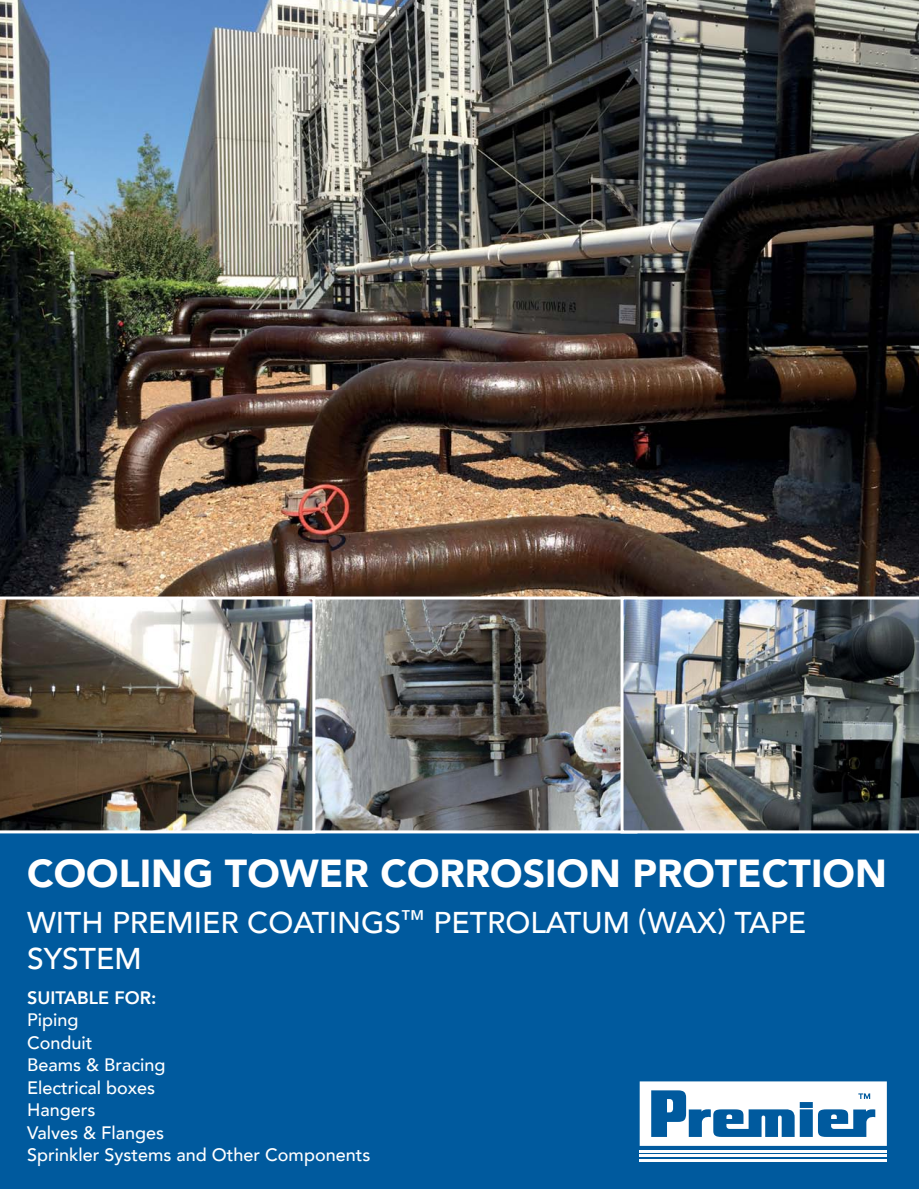
<style>
.page{position:relative;width:919px;height:1189px;background:#fff}
.page>*{position:absolute;margin:0;border:0;box-sizing:border-box;transform-origin:0 0}
.t1{font:900 39px "Avenir";color:#fff}
.t2{font:500 30px/36px "Avenir";color:#fff}
.t3{font:500 18px/22.5px "Avenir";color:#fff}
.t4{font:800 18px "Avenir";color:#fff}
</style>
<div class="page">
<div style="left:0;top:833px;width:918px;height:356px;background:#005a9e"></div>
<img style="left:0;top:0;width:918px;height:596px">
<img style="left:315px;top:600px;width:305px;height:229px">
<div style="left:252px;top:596px;width:385px;height:237px;border:3px solid #fff"></div>
<img style="left:620px;top:596px;width:298px;height:237px">
<img style="left:0;top:596px;width:315px;height:237px">
<hr style="left:639px;top:1150px;width:247px;height:2px;background:#fff">
<hr style="left:639px;top:1155px;width:247px;height:2px;background:#fff">
<hr style="left:639px;top:1159px;width:247px;height:2px;background:#fff">
<svg style="left:639px;top:1081px;width:247px;height:65px"></svg>
<h1 class="t1" style="left:27px;top:847px;width:860px">COOLING TOWER CORROSION PROTECTION</h1>
<h2 class="t2" style="left:27px;top:905px;width:780px">WITH PREMIER COATINGS<sup>™</sup> PETROLATUM (WAX) TAPE<br>SYSTEM</h2>
<p class="t4" style="left:27px;top:986px;width:131px">SUITABLE FOR:</p>
<p class="t3" style="left:27px;top:1009px;width:345px">Piping<br>Conduit<br>Beams &amp; Bracing<br>Electrical boxes<br>Hangers<br>Valves &amp; Flanges<br>Sprinkler Systems and Other Components</p>
</div>
